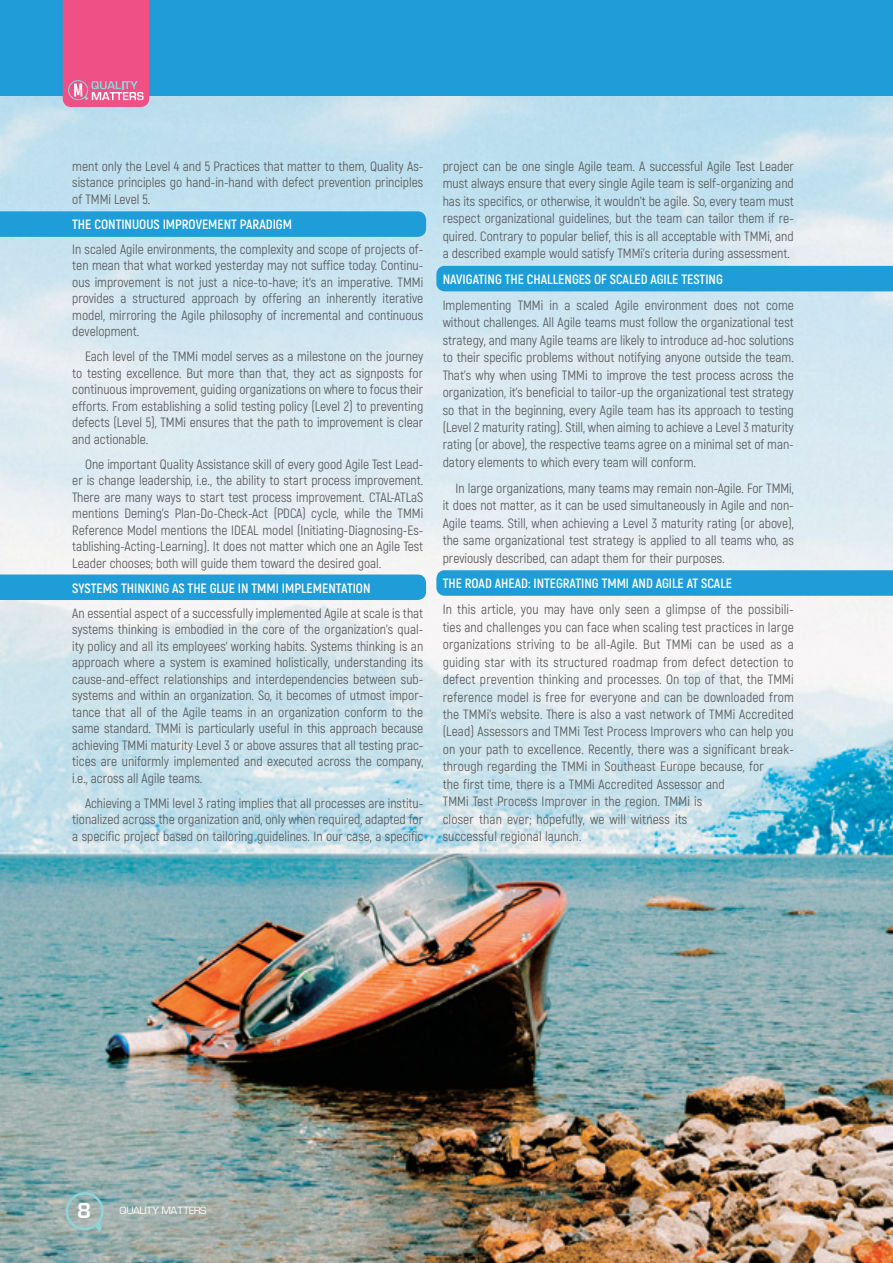
<style>
.page{position:relative;width:893px;height:1263px;background:#fff}
.page>*{position:absolute;margin:0;border:0;box-sizing:border-box;transform-origin:0 0}
.t1{font:700 22.5px "Eurostile";color:#fff}
.t2{font:13.5px/17.4px "Akrobat";letter-spacing:.01em;color:#57585a;text-align:justify}
.t3{font:700 13.5px "Akrobat";color:#fff}
.t4{font:12px "Euro Style Normal";color:#fff}
</style>
<div class="page">
<img style="left:0;top:96px;width:893px;height:1167px">
<svg style="left:0;top:211px;width:426px;height:26px;background:#219ed8"></svg>
<div style="left:436px;top:266px;width:457px;height:25px;background:#1e9dd8"></div>
<svg style="left:436px;top:570px;width:457px;height:26px;background:#229ed8"></svg>
<div style="left:0;top:574px;width:426px;height:26px;background:#1e9dd8"></div>
<div style="left:0;top:0;width:893px;height:96px;background:#1e9dd8"></div>
<svg style="left:65px;top:1192px;width:39px;height:39px;background:#98b6b4"></svg>
<svg style="left:63px;top:0;width:86px;height:107px;background:#ec588b"></svg>
<p class="t2" style="left:72px;top:158px;width:352px;line-height:16.5px">ment only the Level 4 and 5 Practices that matter to them, Quality As&shy;sistance principles go hand-in-hand with defect prevention principles of TMMi Level 5.</p>
<p class="t3" style="left:72px;top:216px;width:212px">THE CONTINUOUS IM PROVEMENT PARADIGM</p>
<p class="t2" style="left:72px;top:241px;width:353px;line-height:16.5px">In scaled Agile environments, the complexity and scope of projects of&shy;ten mean that what worked yesterday may not suffice today. Continu&shy;ous improvement is not just a nice-to-have; it‘s an imperative. TMMi provides a structured approach by offering an inherently iterative model, mirroring the Agile philosophy of incremental and continuous development.</p>
<p class="t2" style="left:72px;top:348px;width:353px;line-height:16.5px;text-indent:13px">Each level of the TMMi model serves as a milestone on the journey to testing excellence. But more than that, they act as signposts for continuous improvement, guiding organizations on where to focus their efforts. From establishing a solid testing policy (Level 2) to preventing defects (Level 5), TMMi ensures that the path to improvement is clear and actionable.</p>
<p class="t2" style="left:72px;top:456px;width:353px;line-height:16.5px;text-indent:13px">One important Quality Assistance skill of every good Agile Test Lead&shy;er is change leadership, i.e., the ability to start process improvement.<br>There are many ways to start test process improvement. CTAL-ATLaS mentions Deming’s Plan-Do-Check-Act (PDCA) cycle, while the TMMi Reference Model mentions the IDEAL model (Initiating-Diagnosing-Es&shy;tablishing-Acting-Learning). It does not matter which one an Agile Test Leader chooses; both will guide them toward the desired goal.</p>
<p class="t3" style="left:72px;top:579px;width:300px">SYSTEMS THINKING AS THE GLUE IN TMMI IM PLEMENTATION</p>
<p class="t2" style="left:72px;top:605px;width:353px;line-height:16.5px">An essential aspect of a successfully implemented Agile at scale is that systems thinking is embodied in the core of the organization’s qual&shy;ity policy and all its employees‘ working habits. Systems thinking is an approach where a system is examined holistically, understanding its cause-and-effect relationships and interdependencies between sub&shy;systems and within an organization. So, it becomes of utmost impor&shy;tance that all of the Agile teams in an organization conform to the same standard. TMMi is particularly useful in this approach because achieving TMMi maturity Level 3 or above assures that all testing prac&shy;tices are uniformly implemented and executed across the company, i.e., across all Agile teams.</p>
<p class="t2" style="left:72px;top:794px;width:353px;line-height:16.5px;text-indent:13px">Achieving a TMMi level 3 rating implies that all processes are institu&shy;tionalized across the organization and, only when required, adapted for a specific project based on tailoring guidelines. In our case, a specific</p>
<p class="t2" style="left:443px;top:158px;width:353px">project can be one single Agile team. A successful Agile Test Leader must always ensure that every single Agile team is self-organizing and has its specifics, or otherwise, it wouldn’t be agile. So, every team must respect organizational guidelines, but the team can tailor them if re&shy;quired. Contrary to popular belief, this is all acceptable with TMMi, and a described example would satisfy TMMi’s criteria during assessment.</p>
<p class="t3" style="left:443px;top:271px;width:280px">NAVIGATING THE CHALLENGES OF SCALED AGILE TESTING</p>
<p class="t2" style="left:443px;top:297px;width:353px">Implementing TMMi in a scaled Agile environment does not come without challenges. All Agile teams must follow the organizational test strategy, and many Agile teams are likely to introduce ad-hoc solutions to their specific problems without notifying anyone outside the team.<br>That’s why when using TMMi to improve the test process across the organization, it’s beneficial to tailor-up the organizational test strategy so that in the beginning, every Agile team has its approach to testing (Level 2 maturity rating). Still, when aiming to achieve a Level 3 maturity rating (or above), the respective teams agree on a minimal set of man&shy;datory elements to which every team will conform.</p>
<p class="t2" style="left:443px;top:479px;width:353px;text-indent:13px">In large organizations, many teams may remain non-Agile. For TMMi, it does not matter, as it can be used simultaneously in Agile and non-Agile teams. Still, when achieving a Level 3 maturity rating (or above), the same organizational test strategy is applied to all teams who, as previously described, can adapt them for their purposes.</p>
<p class="t3" style="left:443px;top:575px;width:291px">THE ROAD AHEAD: INTEGRATING TMMI AND AGILE AT SCALE</p>
<p class="t2" style="left:443px;top:601px;width:353px;text-align:left">In this article, you may have only seen a glimpse of the possibili&shy;ties and challenges you can face when scaling test practices in large organizations striving to be all-Agile. But TMMi can be used as a guiding star with its structured roadmap from defect detection to defect prevention thinking and processes. On top of that, the TMMi reference model is free for everyone and can be downloaded from the TMMi’s website. There is also a vast network of TMMi Accredited (Lead) Assessors and TMMi Test Process Improvers who can help you on your path to excellence. Recently, there was a significant break&shy;through regarding the TMMi in Southeast Europe because, for<br>the first time, there is a TMMi Accredited Assessor and<br>TMMi Test Process Improver in the region. TMMi is<br>closer than ever; hopefully, we will witness its<br>successful regional launch.</p>
<h1 class="t1" style="left:77px;top:1198px;width:16px">8</h1>
<p class="t4" style="left:120px;top:1206px;width:88px">QUALITY MATTERS</p>
</div>
